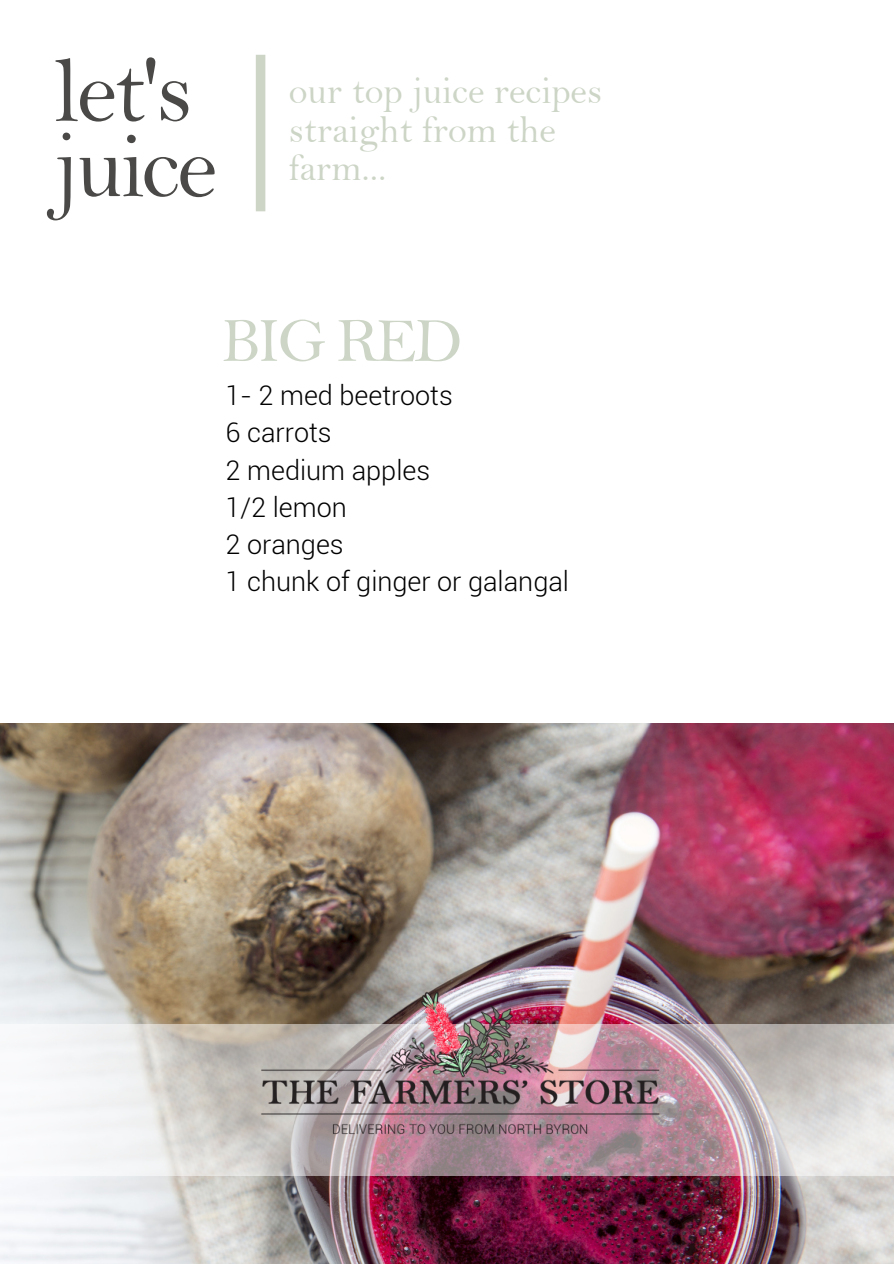
<style>
.page{position:relative;width:894px;height:1264px;background:#fff}
.page>*{position:absolute;margin:0;border:0;box-sizing:border-box;transform-origin:0 0}
.t1{font:93.3px/75.6px "Bell";letter-spacing:-.035em;color:#4a4948}
.t2{font:63px "Bell";letter-spacing:-.05em;color:#ccd5c6}
.t3{font:38.25px/38.2px "Bell";color:#ccd5c6}
.t4{font:300 27px/37.2px "Roboto";color:#000}
</style>
<div class="page">
<img style="left:0;top:723px;width:893px;height:540px">
<svg style="left:256px;top:55px;width:9px;height:156px"></svg>
<svg style="left:0;top:1024px;width:893px;height:151px"></svg>
<img style="left:225px;top:986px;width:472px;height:158px">
<h1 class="t1" style="left:54px;top:56px;width:165px">let's juice</h1>
<h3 class="t3" style="left:289px;top:73px;width:315px">our top juice recipes straight from the farm...</h3>
<h2 class="t2" style="left:221px;top:308px;width:242px">BIG RED</h2>
<p class="t4" style="left:225px;top:377px;width:345px">1- 2 med beetroots<br>6 carrots<br>2 medium apples<br>1/2 lemon<br>2 oranges<br>1 chunk of ginger or galangal</p>
</div>
